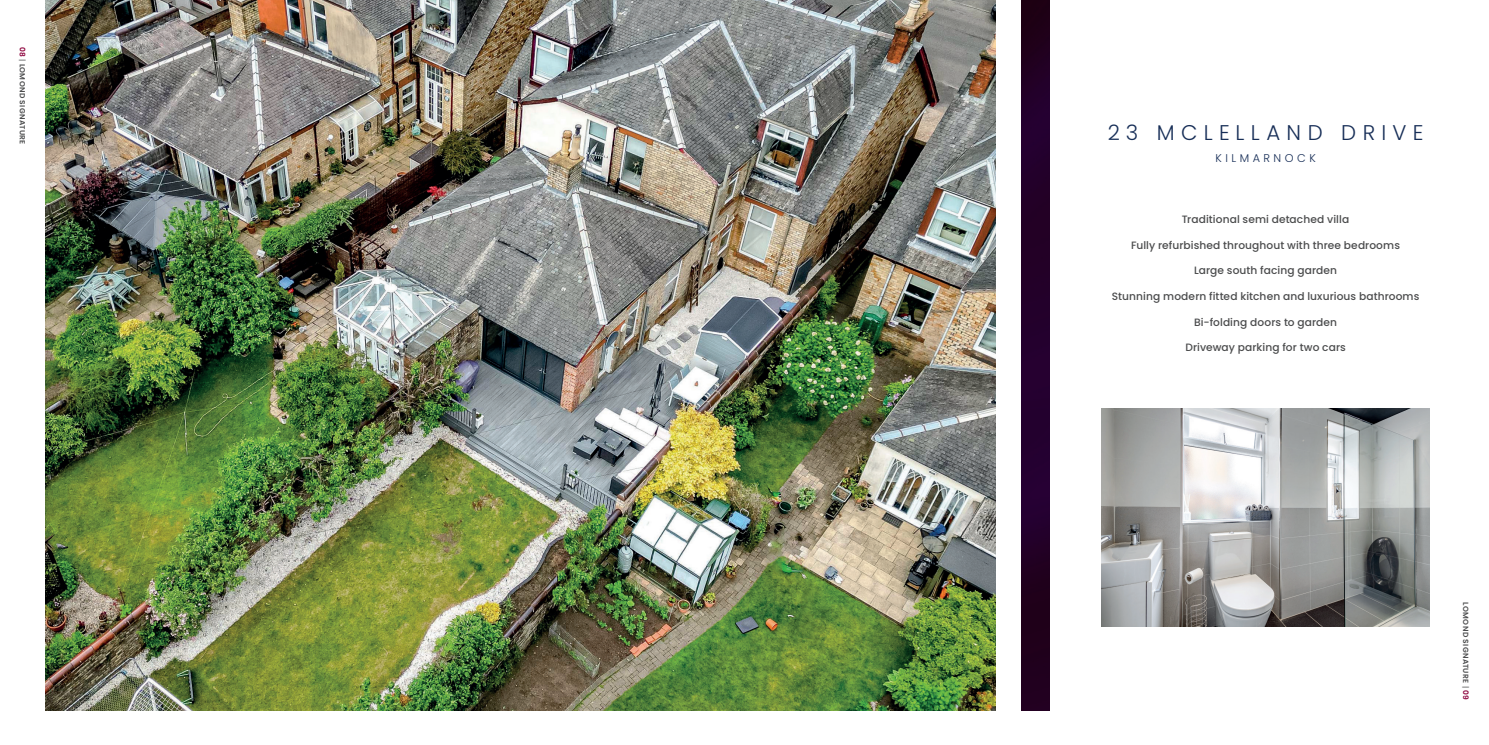
<style>
.page{position:relative;width:1489px;height:745px;background:#fff}
.page>*{position:absolute;margin:0;border:0;box-sizing:border-box;transform-origin:0 0}
.t1{font:300 21.25px "Poppins";letter-spacing:.295em;color:#172e57}
.t2{font:300 11.25px "Poppins";letter-spacing:.31em;color:#172e57}
.Paragraph{font:500 10.62px "Poppins";letter-spacing:.01em;color:#4b4c4d}
.Paragraph-2{font:600 7.5px "Poppins";letter-spacing:.05em;color:#4b4c4d}
.s1{color:#8c003b}
.s2{font-weight:400}
</style>
<div class="page">
<img style="left:1021px;top:0;width:28px;height:710px">
<img style="left:45px;top:0;width:949px;height:710px">
<img style="left:1101px;top:408px;width:328px;height:218px">
<p class="Paragraph-2" style="left:27px;top:47px;width:99px;rotate:90deg"><span class="s1">08</span> <span class="s2">|</span> LOMOND SIGNATURE</p>
<p class="t1" style="left:1107px;top:121px;width:317px">23 MCLELLAND DRIVE</p>
<p class="t2" style="left:1215px;top:151px;width:102px">KILMARNOCK</p>
<p class="Paragraph" style="left:1181px;top:213px;width:169px">Traditional semi detached villa</p>
<p class="Paragraph" style="left:1131px;top:238px;width:270px">Fully refurbished throughout with three bedrooms</p>
<p class="Paragraph" style="left:1193px;top:264px;width:144px">Large south facing garden</p>
<p class="Paragraph" style="left:1111px;top:290px;width:309px">Stunning modern fitted kitchen and luxurious bathrooms</p>
<p class="Paragraph" style="left:1193px;top:315px;width:144px">Bi-folding doors to garden</p>
<p class="Paragraph" style="left:1185px;top:341px;width:162px">Driveway parking for two cars</p>
<p class="Paragraph-2" style="left:1469px;top:602px;width:99px;rotate:90deg">LOMOND SIGNATURE <span class="s2">|</span> <span class="s1">09</span></p>
</div>
